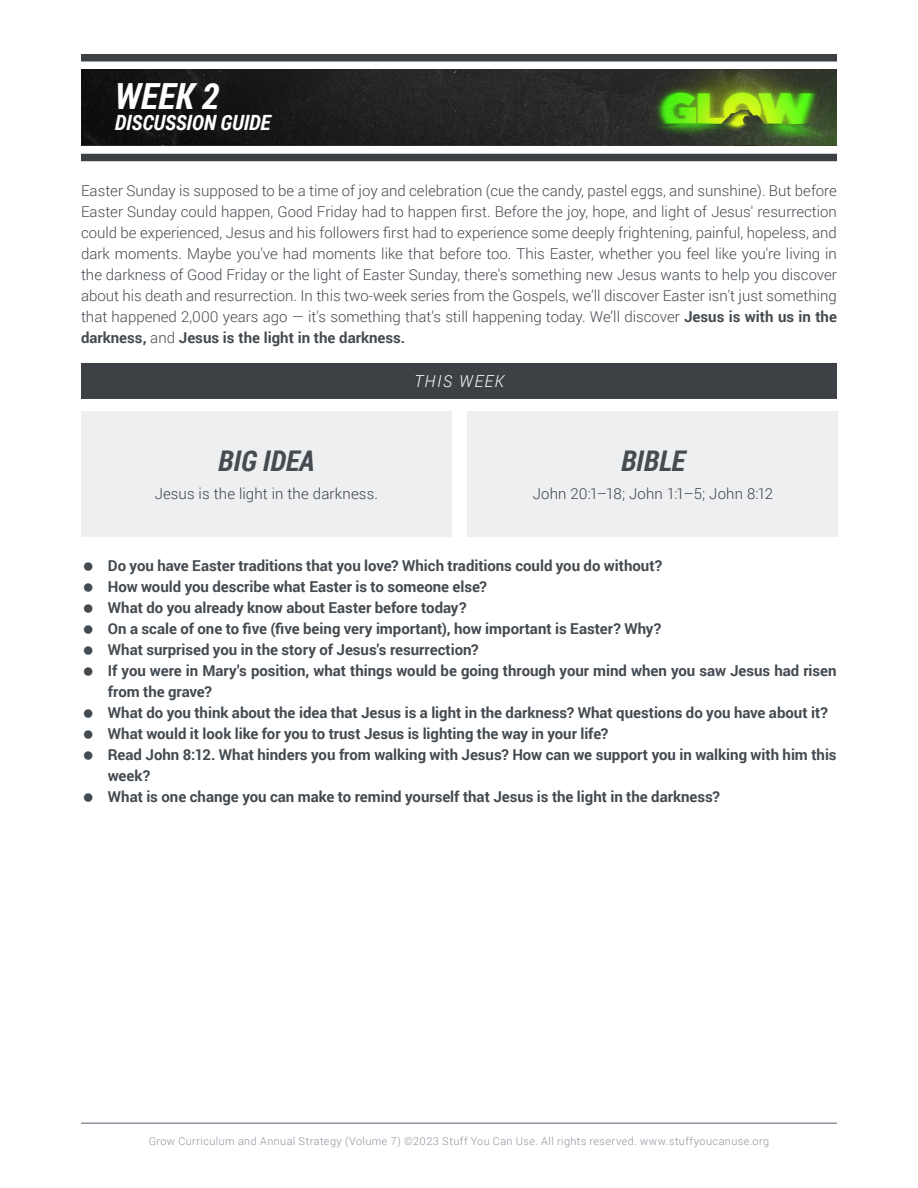
<style>
.page{position:relative;width:918px;height:1188px;background:#fff}
.page>*{position:absolute;margin:0;border:0;box-sizing:border-box;transform-origin:0 0}
.t1{font:italic 700 36px "Roboto Condensed";color:#fff}
.t2{font:italic 700 28.5px "Roboto Condensed";letter-spacing:.005em;color:#454b51}
.t3{font:italic 700 21px "Roboto Condensed";color:#fff}
.t4{font:italic 300 16.5px "Roboto";letter-spacing:.085em;color:#fff}
.t5{font:300 15px/21px "Roboto";color:#444a50;text-align:justify}
.t6{font:700 15px/21px "Roboto";letter-spacing:-.005em;color:#434a50}
.t7{font:300 15px "Roboto";letter-spacing:.01em;color:#3d4146}
.t8{font:300 10.8px "Roboto";letter-spacing:.035em;color:#8d949e}
.s1{font-weight:700}
</style>
<div class="page">
<div style="left:81px;top:363px;width:756px;height:36px;background:#3d4146"></div>
<hr style="left:81px;top:1122px;width:756px;height:2px;background:#8d949e">
<div style="left:468px;top:411px;width:370px;height:126px;background:#eeeff0"></div>
<div style="left:81px;top:411px;width:371px;height:126px;background:#eeeff0"></div>
<div style="left:81px;top:54px;width:756px;height:7px;background:#3d4146"></div>
<img style="left:81px;top:69px;width:756px;height:77px">
<div style="left:81px;top:154px;width:756px;height:7px;background:#3d4146"></div>
<h1 class="t1" style="left:115px;top:72px;width:106px">WEEK 2</h1>
<h3 class="t3" style="left:115px;top:108px;width:157px">DISCUSSION GUIDE</h3>
<p class="t5" style="left:81px;top:179px;width:758px">Easter Sunday is supposed to be a time of joy and celebration (cue the candy, pastel eggs, and sunshine). But before Easter Sunday could happen, Good Friday had to happen first. Before the joy, hope, and light of Jesus' resurrection could be experienced, Jesus and his followers first had to experience some deeply frightening, painful, hopeless, and dark moments. Maybe you've had moments like that before too. This Easter, whether you feel like you're living in the darkness of Good Friday or the light of Easter Sunday, there's something new Jesus wants to help you discover about his death and resurrection. In this two-week series from the Gospels, we’ll discover Easter isn't just something that happened 2,000 years ago — it's something that's still happening today. We’ll discover <span class="s1">Jesus is with us in the darkness,</span> and <span class="s1">Jesus is the light in the darkness.</span></p>
<p class="t4" style="left:414px;top:370px;width:91px">THIS WEEK</p>
<h2 class="t2" style="left:218px;top:441px;width:98px">BIG IDEA</h2>
<p class="t7" style="left:155px;top:483px;width:225px">Jesus is the light in the darkness.</p>
<h2 class="t2" style="left:621px;top:441px;width:65px">BIBLE</h2>
<p class="t7" style="left:533px;top:483px;width:242px">John 20:1–18; John 1:1–5; John 8:12</p>
<p class="t6" style="left:108px;top:554px;width:730px">Do you have Easter traditions that you love? Which traditions could you do without?<br>How would you describe what Easter is to someone else?<br>What do you already know about Easter before today?<br>On a scale of one to five (five being very important), how important is Easter? Why?<br>What surprised you in the story of Jesus's resurrection?<br>If you were in Mary's position, what things would be going through your mind when you saw Jesus had risen from the grave?<br>What do you think about the idea that Jesus is a light in the darkness? What questions do you have about it?<br>What would it look like for you to trust Jesus is lighting the way in your life?<br>Read John 8:12. What hinders you from walking with Jesus? How can we support you in walking with him this week?<br>What is one change you can make to remind yourself that Jesus is the light in the darkness?</p>
<p class="t8" style="left:149px;top:1134px;width:622px">Grow Curriculum and Annual Strategy (Volume 7) ©2023 Stuff You Can Use. All rights reserved. www.stuffyoucanuse.org</p>
</div>
